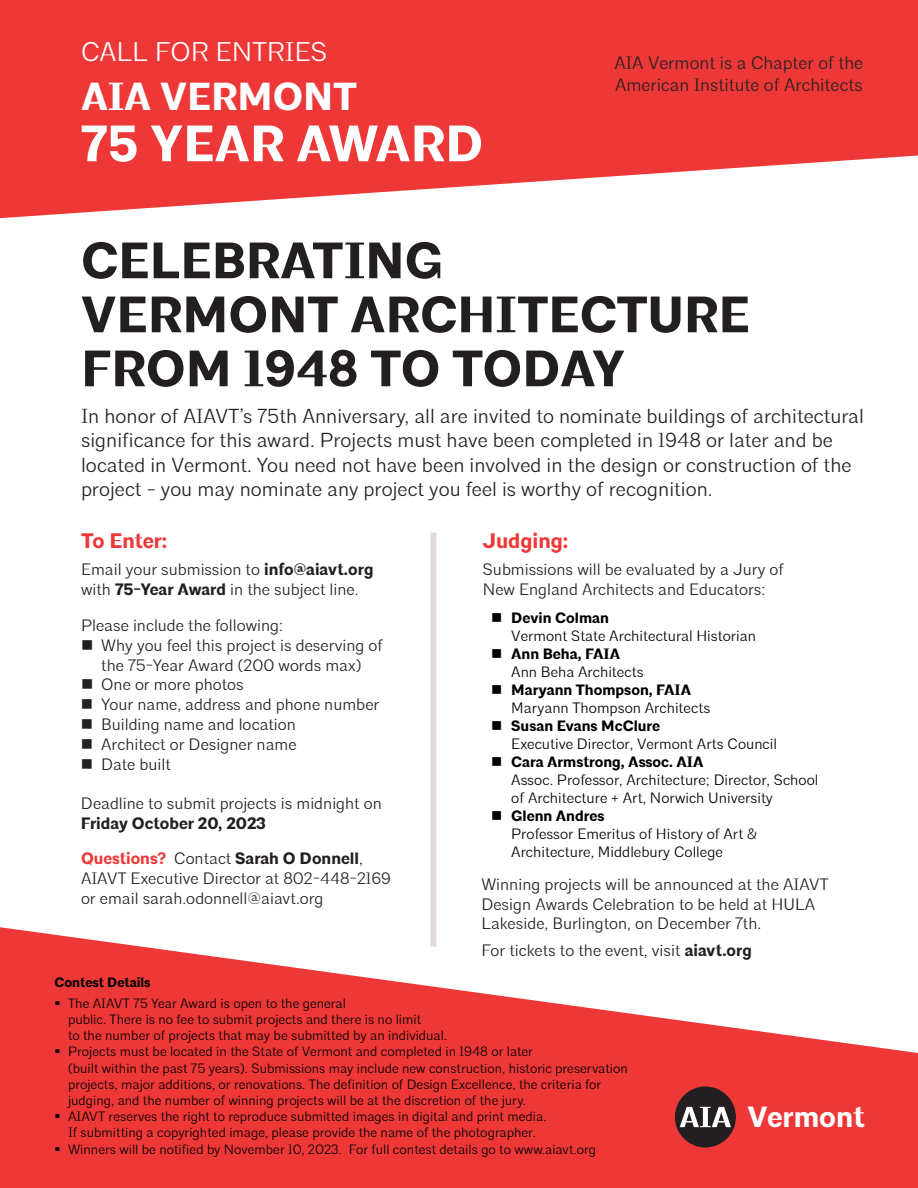
<style>
.page{position:relative;width:918px;height:1188px;background:#fff}
.page>*{position:absolute;margin:0;border:0;box-sizing:border-box;transform-origin:0 0}
.t1{font:700 51px/54px "Architype";color:#231f20}
.t2{font:700 51px "Architype";color:#fff}
.t3{font:700 39px "Architype";color:#fff}
.t4{font:700 29.25px "Architype";color:#fff}
.t5{font:300 27px "Architype";color:#fff}
.t6{font:700 21px "Architype";color:#ee3838}
.t7{font:300 20.25px/24.3px "Architype";color:#231f20}
.t8{font:300 18px/21.6px "Architype";color:#231f20}
.t9{font:300 16.5px/19.8px "Architype";color:#231f20}
.t10{font:700 16.5px "Architype";color:#231f20}
.t11{font:300 15px/18px "Architype";color:#000}
.t12{font:700 15px "Architype";color:#000}
.t13{font:300 13.5px/16.2px "Architype";color:#000}
.t14{font:700 13.5px "Architype";color:#000}
.s1{font-weight:700}
.s2{font-weight:700;color:#ee3838}
</style>
<div class="page">
<svg style="left:0;top:927px;width:918px;height:261px;fill:#ee3838"></svg>
<svg style="left:0;top:0;width:918px;height:218px;background:#f05454"></svg>
<div style="left:675px;top:1086px;width:61px;height:62px;background:#231f20;border-radius:50%"></div>
<svg style="left:680px;top:1107px;width:51px;height:20px"></svg>
<div style="left:430px;top:532px;width:6px;height:415px;background:#e4dbe0"></div>
<svg style="left:56px;top:1001px;width:4px;height:4px"></svg>
<svg style="left:56px;top:1050px;width:4px;height:4px"></svg>
<svg style="left:56px;top:1114px;width:4px;height:4px"></svg>
<svg style="left:56px;top:1147px;width:4px;height:4px"></svg>
<h3 class="t5" style="left:81px;top:35px;width:248px">CALL FOR ENTRIES</h3>
<h2 class="t3" style="left:81px;top:73px;width:277px">AIA VERMONT</h2>
<h1 class="t2" style="left:81px;top:113px;width:404px">75 YEAR AWARD</h1>
<h3 class="t8" style="left:614px;top:53px;width:250px">AIA Vermont is a Chapter of the<br>American Institute of Architects</h3>
<h1 class="t1" style="left:81px;top:235px;width:670px">CELEBRATING<br>VERMONT ARCHITECTURE<br>FROM 1948 TO TODAY</h1>
<p class="t7" style="left:81px;top:404px;width:784px">In honor of AIAVT’s 75th Anniversary, all are invited to nominate buildings of architectural significance for this award. Projects must have been completed in 1948 or later and be located in Vermont. You need not have been involved in the design or construction of the project - you may nominate any project you feel is worthy of recognition.</p>
<h3 class="t6" style="left:81px;top:528px;width:88px">To Enter:</h3>
<p class="t9" style="left:81px;top:560px;width:294px">Email your submission to <span class="s1">info@aiavt.org </span>with <span class="s1">75-Year Award</span> in the subject line.</p>
<p class="t9" style="left:101px;top:616px;width:283px;text-indent:-20px">Please include the following:<br>Why you feel this project is deserving of the 75-Year Award (200 words max)<br>One or more photos<br>Your name, address and phone number<br>Building name and location<br>Architect or Designer name<br>Date built</p>
<p class="t9" style="left:81px;top:794px;width:302px">Deadline to submit projects is midnight on</p>
<p class="t10" style="left:81px;top:813px;width:187px">Friday October 20, 2023</p>
<p class="t9" style="left:81px;top:849px;width:312px"><span class="s2">Questions?</span> Contact <span class="s1">Sarah O Donnell</span>,<br>AIAVT Executive Director at 802-448-2169 or email sarah.odonnell@aiavt.org</p>
<h3 class="t6" style="left:483px;top:528px;width:87px">Judging:</h3>
<p class="t9" style="left:483px;top:560px;width:303px">Submissions will be evaluated by a Jury of<br>New England Architects and Educators:</p>
<p class="t12" style="left:511px;top:608px;width:99px">Devin Colman</p>
<p class="t11" style="left:511px;top:627px;width:246px">Vermont State Architectural Historian</p>
<p class="t12" style="left:511px;top:644px;width:110px">Ann Beha, FAIA</p>
<p class="t11" style="left:511px;top:663px;width:134px">Ann Beha Architects</p>
<p class="t12" style="left:511px;top:680px;width:181px">Maryann Thompson, FAIA</p>
<p class="t11" style="left:511px;top:699px;width:201px">Maryann Thompson Architects</p>
<p class="t12" style="left:511px;top:716px;width:150px">Susan Evans McClure</p>
<p class="t11" style="left:511px;top:735px;width:267px">Executive Director, Vermont Arts Council</p>
<p class="t12" style="left:511px;top:752px;width:194px">Cara Armstrong, Assoc. AIA</p>
<p class="t11" style="left:511px;top:771px;width:309px">Assoc. Professor, Architecture; Director, School of Architecture + Art, Norwich University</p>
<p class="t12" style="left:511px;top:806px;width:95px">Glenn Andres</p>
<p class="t11" style="left:511px;top:825px;width:248px">Professor Emeritus of History of Art &amp;<br>Architecture, Middlebury College</p>
<p class="t9" style="left:481px;top:874px;width:349px">Winning projects will be announced at the AIAVT<br>Design Awards Celebration to be held at HULA<br>Lakeside, Burlington, on December 7th.</p>
<p class="t9" style="left:481px;top:941px;width:272px">For tickets to the event, visit <span class="s1">aiavt.org</span></p>
<p class="t14" style="left:55px;top:974px;width:98px">Contest Details</p>
<p class="t13" style="left:68px;top:995px;width:561px">The AIAVT 75 Year Award is open to the general<br>public. There is no fee to submit projects and there is no limit<br>to the number of projects that may be submitted by an individual.<br>Projects must be located in the State of Vermont and completed in 1948 or later<br>(built within the past 75 years). Submissions may include new construction, historic preservation projects, major additions, or renovations. The definition of Design Excellence, the criteria for judging, and the number of winning projects will be at the discretion of the jury.<br>AIAVT reserves the right to reproduce submitted images in digital and print media.<br>If submitting a copyrighted image, please provide the name of the photographer.<br>Winners will be notified by November 10, 2023. For full contest details go to www.aiavt.org</p>
<h3 class="t4" style="left:747px;top:1099px;width:119px">Vermont</h3>
</div>
